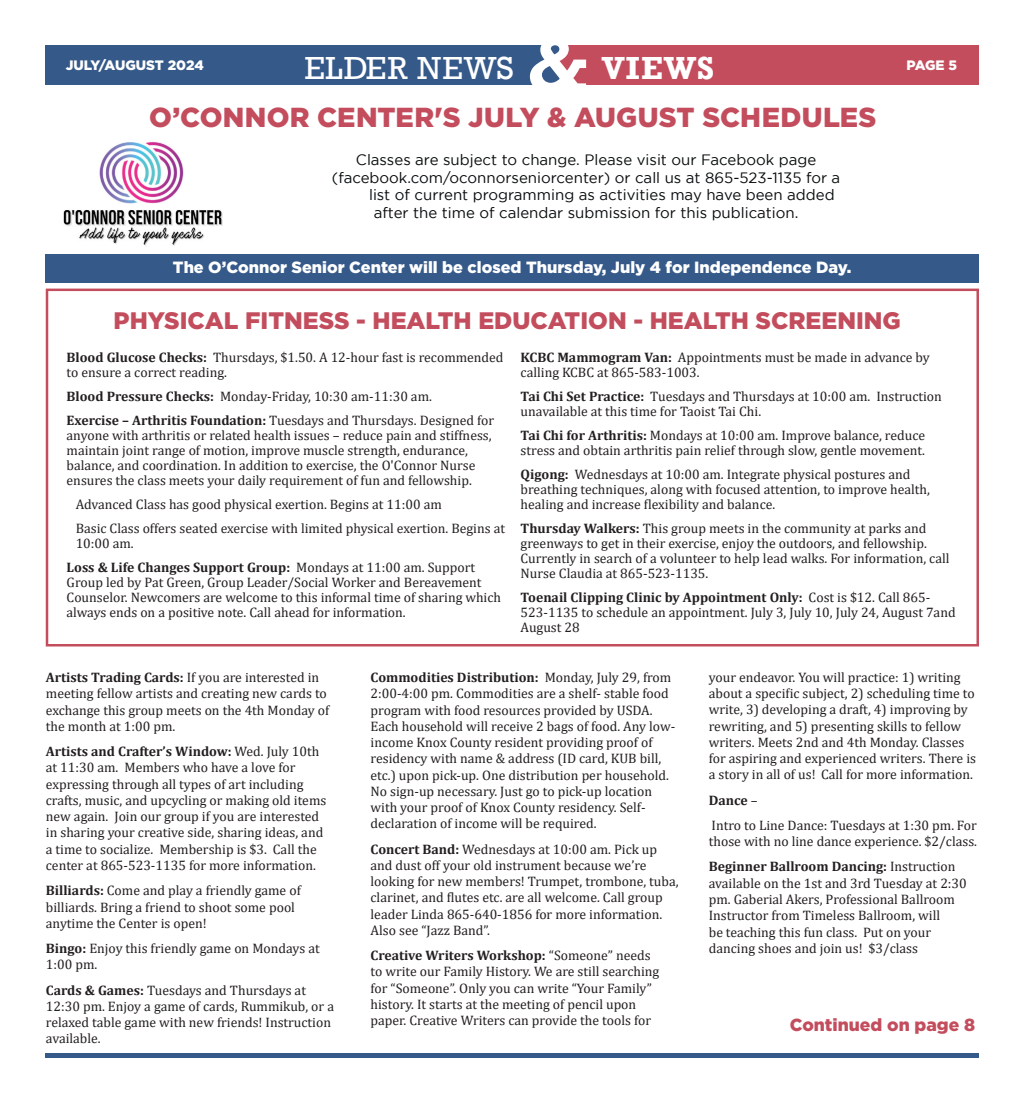
<style>
.page{position:relative;width:1024px;height:1103px;background:#fff}
.page>*{position:absolute;margin:0;border:0;box-sizing:border-box;transform-origin:0 0}
.t1{font:32.75px "Rockwell";letter-spacing:.025em;color:#fff}
.t2{font:700 32.75px "Rockwell";letter-spacing:.03em;color:#fff}
.t3{font:900 27.5px "Gotham";letter-spacing:.005em;color:#c34d5d}
.t4{font:900 23.88px "Gotham";color:#c34d5d}
.t5{font:900 17.5px "Gotham";color:#c34d5d}
.t6{font:900 16.25px "Gotham";color:#fff}
.t7{font:15px "Gotham";color:#080c0c}
.t8{font:13.75px/16.2px "Cambria";color:#231f20}
.t9{font:900 13.62px "Gotham";letter-spacing:-.005em;color:#fff}
.s1{font-weight:700}
</style>
<div class="page">
<div style="left:45px;top:45px;width:515px;height:40px;background:#355989"></div>
<div style="left:560px;top:45px;width:419px;height:40px;background:#c34d5d"></div>
<svg style="left:530px;top:45px;width:56px;height:40px"></svg>
<div style="left:45px;top:1053px;width:934px;height:5px;background:#355989"></div>
<div style="left:45px;top:254px;width:934px;height:29px;background:#355989"></div>
<div style="left:46px;top:288px;width:933px;height:358px;border:2px solid #c34d5d"></div>
<img style="left:63px;top:142px;width:159px;height:104px">
<h1 class="t1" style="left:305px;top:49px;width:211px">ELDER NEWS</h1>
<h1 class="t2" style="left:602px;top:48px;width:114px">VIEWS</h1>
<p class="t9" style="left:66px;top:57px;width:139px">JULY/AUGUST 2024</p>
<p class="t9" style="left:906px;top:57px;width:52px">PAGE 5</p>
<h2 class="t3" style="left:149px;top:102px;width:729px">O’CONNOR CENTER'S JULY &amp; AUGUST SCHEDULES</h2>
<p class="t7" style="left:356px;top:152px;width:462px">Classes are subject to change. Please visit our Facebook page</p>
<p class="t7" style="left:332px;top:169px;width:510px">(facebook.com/oconnorseniorcenter) or call us at 865-523-1135 for a</p>
<p class="t7" style="left:369px;top:187px;width:467px">list of current programming as activities may have been added</p>
<p class="t7" style="left:374px;top:204px;width:426px">after the time of calendar submission for this publication.</p>
<p class="t6" style="left:173px;top:258px;width:680px">The O’Connor Senior Center will be closed Thursday, July 4 for Independence Day.</p>
<h3 class="t4" style="left:114px;top:307px;width:789px">PHYSICAL FITNESS - HEALTH EDUCATION - HEALTH SCREENING</h3>
<p class="t8" style="left:67px;top:349px;width:438px;line-height:15px"><span class="s1">Blood Glucose Checks:</span> Thursdays, $1.50. A 12-hour fast is recommended to ensure a correct reading.</p>
<p class="t8" style="left:67px;top:384px;width:429px;line-height:24px"><span class="s1">Blood Pressure Checks:</span> Monday-Friday, 10:30 am-11:30 am.<br><span class="s1">Exercise – Arthritis Foundation:</span> Tuesdays and Thursdays. Designed for</p>
<p class="t8" style="left:67px;top:427px;width:426px;line-height:15px">anyone with arthritis or related health issues – reduce pain and stiffness, maintain joint range of motion, improve muscle strength, endurance, balance, and coordination. In addition to exercise, the O'Connor Nurse ensures the class meets your daily requirement of fun and fellowship.</p>
<p class="t8" style="left:76px;top:492px;width:431px;line-height:24px">Advanced Class has good physical exertion. Begins at 11:00 am<br>Basic Class offers seated exercise with limited physical exertion. Begins at</p>
<p class="t8" style="left:67px;top:531px;width:410px;line-height:24px;text-indent:9px">10:00 am.<br><span class="s1">Loss &amp; Life Changes Support Group:</span> Mondays at 11:00 am. Support</p>
<p class="t8" style="left:67px;top:574px;width:436px;line-height:15px">Group led by Pat Green, Group Leader/Social Worker and Bereavement<br>Counselor. Newcomers are welcome to this informal time of sharing which always ends on a positive note. Call ahead for information.</p>
<p class="t8" style="left:521px;top:349px;width:411px;line-height:15px"><span class="s1">KCBC Mammogram Van:</span> Appointments must be made in advance by calling KCBC at 865-583-1003.</p>
<p class="t8" style="left:521px;top:388px;width:423px;line-height:15px"><span class="s1">Tai Chi Set Practice:</span> Tuesdays and Thursdays at 10:00 am. Instruction unavailable at this time for Taoist Tai Chi.</p>
<p class="t8" style="left:521px;top:427px;width:406px;line-height:15px"><span class="s1">Tai Chi for Arthritis:</span> Mondays at 10:00 am. Improve balance, reduce stress and obtain arthritis pain relief through slow, gentle movement.</p>
<p class="t8" style="left:521px;top:466px;width:411px;line-height:15px"><span class="s1">Qigong:</span> Wednesdays at 10:00 am. Integrate physical postures and breathing techniques, along with focused attention, to improve health, healing and increase flexibility and balance.</p>
<p class="t8" style="left:521px;top:520px;width:430px;line-height:15px"><span class="s1">Thursday Walkers:</span> This group meets in the community at parks and greenways to get in their exercise, enjoy the outdoors, and fellowship.<br>Currently in search of a volunteer to help lead walks. For information, call Nurse Claudia at 865-523-1135.</p>
<p class="t8" style="left:521px;top:589px;width:436px;line-height:15px"><span class="s1">Toenail Clipping Clinic by Appointment Only:</span> Cost is $12. Call 865-<br>523-1135 to schedule an appointment. July 3, July 10, July 24, August 7and<br>August 28</p>
<p class="t8" style="left:46px;top:669px;width:285px"><span class="s1">Artists Trading Cards:</span> If you are interested in meeting fellow artists and creating new cards to exchange this group meets on the 4th Monday of the month at 1:00 pm.</p>
<p class="t8" style="left:46px;top:743px;width:282px"><span class="s1">Artists and Crafter’s Window:</span> Wed. July 10th at 11:30 am. Members who have a love for expressing through all types of art including crafts, music, and upcycling or making old items new again. Join our group if you are interested in sharing your creative side, sharing ideas, and a time to socialize. Membership is $3. Call the center at 865-523-1135 for more information.</p>
<p class="t8" style="left:46px;top:882px;width:256px"><span class="s1">Billiards:</span> Come and play a friendly game of billiards. Bring a friend to shoot some pool anytime the Center is open!</p>
<p class="t8" style="left:46px;top:940px;width:275px"><span class="s1">Bingo:</span> Enjoy this friendly game on Mondays at<br>1:00 pm.</p>
<p class="t8" style="left:46px;top:981px;width:290px"><span class="s1">Cards &amp; Games:</span> Tuesdays and Thursdays at 12:30 pm. Enjoy a game of cards, Rummikub, or a relaxed table game with new friends! Instruction available.</p>
<p class="t8" style="left:370px;top:669px;width:306px"><span class="s1">Commodities Distribution:</span> Monday, July 29, from 2:00-4:00 pm. Commodities are a shelf- stable food program with food resources provided by USDA.<br>Each household will receive 2 bags of food. Any low&shy;income Knox County resident providing proof of residency with name &amp; address (ID card, KUB bill, etc.) upon pick-up. One distribution per household.<br>No sign-up necessary. Just go to pick-up location with your proof of Knox County residency. Self&shy;declaration of income will be required.</p>
<p class="t8" style="left:370px;top:840px;width:309px"><span class="s1">Concert Band:</span> Wednesdays at 10:00 am. Pick up and dust off your old instrument because we’re looking for new members! Trumpet, trombone, tuba, clarinet, and flutes etc. are all welcome. Call group leader Linda 865-640-1856 for more information.<br>Also see “Jazz Band”.</p>
<p class="t8" style="left:370px;top:947px;width:290px"><span class="s1">Creative Writers Workshop:</span> “Someone” needs to write our Family History. We are still searching for “Someone”. Only you can write “Your Family” history. It starts at the meeting of pencil upon paper. Creative Writers can provide the tools for</p>
<p class="t8" style="left:709px;top:669px;width:269px">your endeavor. You will practice: 1) writing about a specific subject, 2) scheduling time to write, 3) developing a draft, 4) improving by rewriting, and 5) presenting skills to fellow writers. Meets 2nd and 4th Monday. Classes for aspiring and experienced writers. There is a story in all of us! Call for more information.</p>
<p class="t8" style="left:709px;top:787px;width:269px;line-height:25.2px"><span class="s1">Dance</span> –<br>Intro to Line Dance: Tuesdays at 1:30 pm. For</p>
<p class="t8" style="left:709px;top:828px;width:270px;line-height:25.2px">those with no line dance experience. $2/class.<br><span class="s1">Beginner Ballroom Dancing:</span> Instruction</p>
<p class="t8" style="left:709px;top:874px;width:259px">available on the 1st and 3rd Tuesday at 2:30 pm. Gaberial Akers, Professional Ballroom Instructor from Timeless Ballroom, will<br>be teaching this fun class. Put on your dancing shoes and join us! $3/class</p>
<p class="t5" style="left:790px;top:1014px;width:187px">Continued on page 8</p>
</div>
